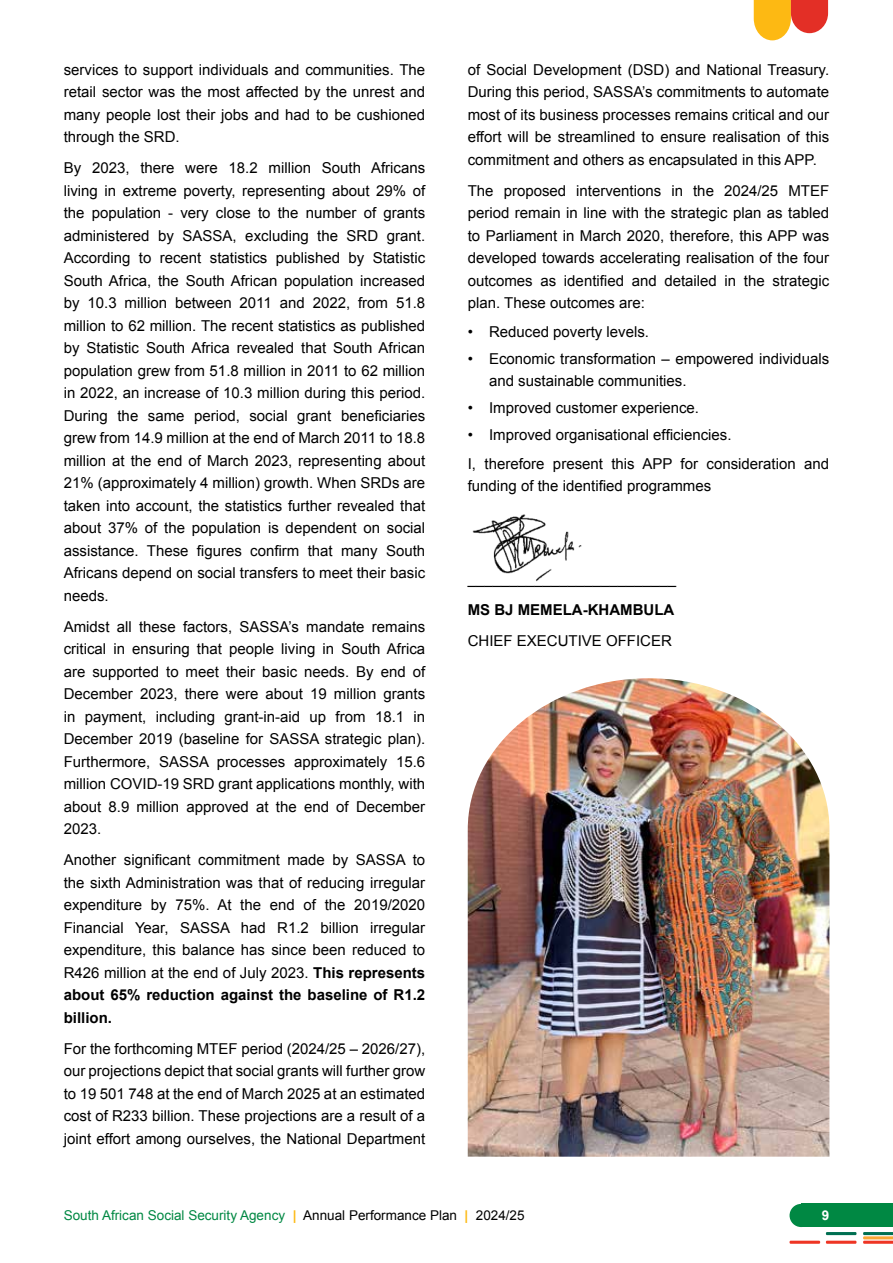
<style>
.page{position:relative;width:893px;height:1263px;background:#fff}
.page>*{position:absolute;margin:0;border:0;box-sizing:border-box;transform-origin:0 0}
.t1{font:15px/22.5px "Arial";color:#000;text-align:justify}
.t2{font:13.5px "Arial";color:#008843}
.t3{font:700 13.5px "Arial";color:#fff}
.s1{font-weight:700}
.s2{font-weight:700;color:#fdb913}
.s3{color:#000}
</style>
<div class="page">
<div style="left:801px;top:1204px;width:92px;height:23px;background:#008843"></div>
<hr style="left:863px;top:1241px;width:30px;height:3px;background:#ee3524">
<hr style="left:826px;top:1241px;width:30px;height:3px;background:#ee3524">
<hr style="left:789px;top:1241px;width:31px;height:3px;background:#ee3524">
<hr style="left:863px;top:1236px;width:30px;height:3px;background:#faa634">
<hr style="left:863px;top:1232px;width:30px;height:3px;background:#006f51">
<hr style="left:826px;top:1232px;width:30px;height:3px;background:#006f51">
<div style="left:789px;top:1204px;width:24px;height:23px;background:#008843;border-radius:50%"></div>
<svg style="left:754px;top:0;width:74px;height:40px"></svg>
<img style="left:468px;top:678px;width:361px;height:479px">
<img style="left:472px;top:514px;width:110px;height:68px">
<p class="t1" style="left:64px;top:58px;width:363px">services to support individuals and communities. The retail sector was the most affected by the unrest and many people lost their jobs and had to be cushioned through the SRD.</p>
<p class="t1" style="left:64px;top:157px;width:363px">By 2023, there were 18.2 million South Africans living in extreme poverty, representing about 29% of the population - very close to the number of grants administered by SASSA, excluding the SRD grant.<br>According to recent statistics published by Statistic South Africa, the South African population increased by 10.3 million between 2011 and 2022, from 51.8 million to 62 million. The recent statistics as published by Statistic South Africa revealed that South African population grew from 51.8 million in 2011 to 62 million in 2022, an increase of 10.3 million during this period.<br>During the same period, social grant beneficiaries grew from 14.9 million at the end of March 2011 to 18.8 million at the end of March 2023, representing about 21% (approximately 4 million) growth. When SRDs are taken into account, the statistics further revealed that about 37% of the population is dependent on social assistance. These figures confirm that many South Africans depend on social transfers to meet their basic needs.</p>
<p class="t1" style="left:64px;top:615px;width:363px">Amidst all these factors, SASSA’s mandate remains critical in ensuring that people living in South Africa are supported to meet their basic needs. By end of December 2023, there were about 19 million grants in payment, including grant-in-aid up from 18.1 in December 2019 (baseline for SASSA strategic plan).<br>Furthermore, SASSA processes approximately 15.6 million COVID-19 SRD grant applications monthly, with about 8.9 million approved at the end of December 2023.</p>
<p class="t1" style="left:64px;top:849px;width:363px">Another significant commitment made by SASSA to the sixth Administration was that of reducing irregular expenditure by 75%. At the end of the 2019/2020<br>Financial Year, SASSA had R1.2 billion irregular expenditure, this balance has since been reduced to R426 million at the end of July 2023. <span class="s1">This represents about 65% reduction against the baseline of R1.2 billion.</span></p>
<p class="t1" style="left:64px;top:1037px;width:363px">For the forthcoming MTEF period (2024/25 – 2026/27), our projections depict that social grants will further grow to 19 501 748 at the end of March 2025 at an estimated cost of R233 billion. These projections are a result of a joint effort among ourselves, the National Department</p>
<p class="t1" style="left:468px;top:58px;width:363px">of Social Development (DSD) and National Treasury.<br>During this period, SASSA’s commitments to automate most of its business processes remains critical and our effort will be streamlined to ensure realisation of this commitment and others as encapsulated in this APP.</p>
<p class="t1" style="left:468px;top:179px;width:363px">The proposed interventions in the 2024/25 MTEF period remain in line with the strategic plan as tabled to Parliament in March 2020, therefore, this APP was developed towards accelerating realisation of the four outcomes as identified and detailed in the strategic plan. These outcomes are:</p>
<p class="t1" style="left:468px;top:321px;width:183px">• Reduced poverty levels.</p>
<p class="t1" style="left:489px;top:347px;width:342px;text-indent:-21px">• Economic transformation – empowered individuals and sustainable communities.</p>
<p class="t1" style="left:468px;top:397px;width:233px">• Improved customer experience.</p>
<p class="t1" style="left:468px;top:420px;width:363px;line-height:28.8px">• Improved organisational efficiencies.<br>I, therefore present this APP for consideration and</p>
<p class="t1" style="left:468px;top:475px;width:245px">funding of the identified programmes</p>
<p class="t1" style="left:468px;top:564px;width:210px;line-height:31px;text-align:left">_________________________<br><span class="s1">MS BJ MEMELA-KHAMBULA<br></span>CHIEF EXECUTIVE OFFICER</p>
<p class="t2" style="left:64px;top:1206px;width:462px">South African Social Security Agency <span class="s2">|</span> <span class="s3">Annual Performance Plan</span> <span class="s2">|</span> <span class="s3">2024/25</span></p>
<p class="t3" style="left:822px;top:1206px;width:9px">9</p>
</div>
